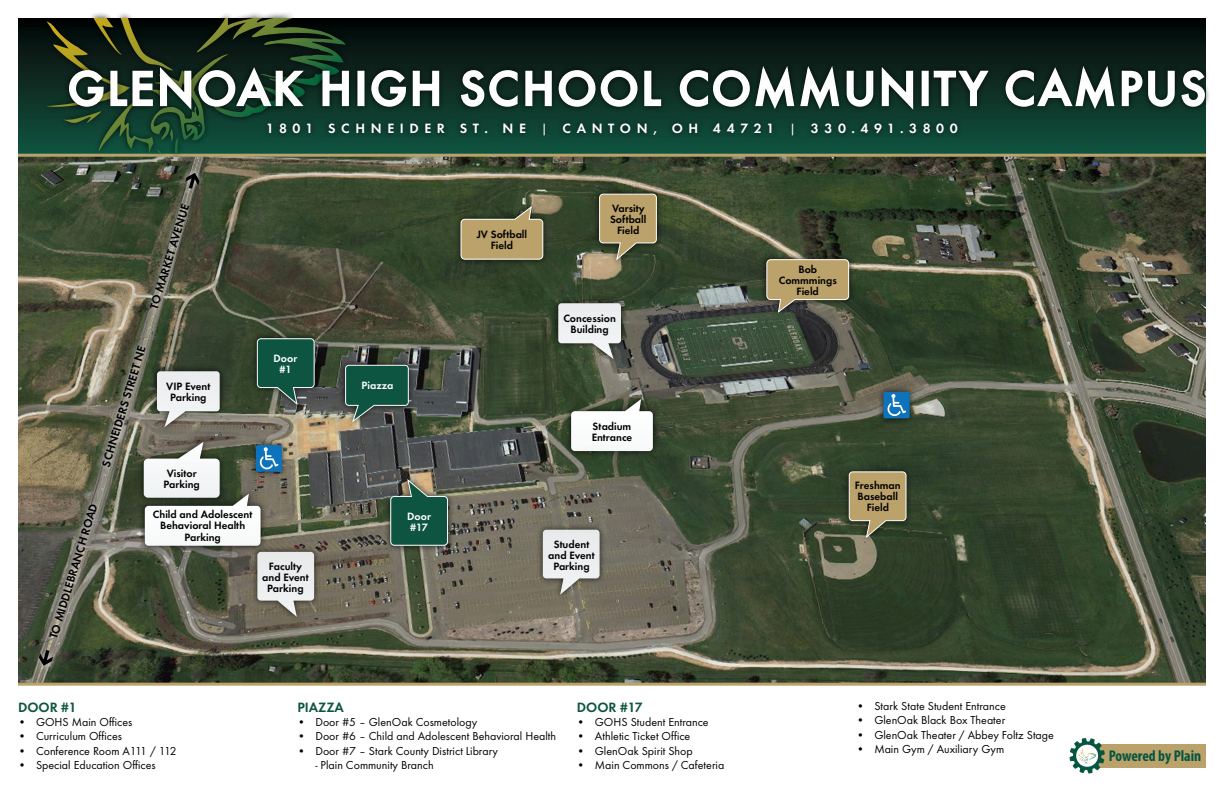
<style>
.page{position:relative;width:1224px;height:792px;background:#fff}
.page>*{position:absolute;margin:0;border:0;box-sizing:border-box;transform-origin:0 0}
.t1{font:500 50px "Futura T";letter-spacing:.05em;color:#fff}
.t2{font:700 condensed 15.6px "Myriad Pro";color:#065541}
.t3{font:600 14px "Futura T";letter-spacing:.4em;color:#fff}
.t4{font:600 14px "Futura T";color:#0d5540}
.t5{font:12px "Futura T";color:#000}
.t6{font:600 12px "Futura T";color:#000}
.t7{font:600 11px/11px "Futura T";color:#000;text-align:center}
.t8{font:600 11px "Futura T";color:#fff}
.s1{font-weight:400}
</style>
<div class="page">
<img style="left:18px;top:157px;width:1188px;height:526px">
<svg style="left:41px;top:196px;width:156px;height:451px"></svg>
<div style="left:137px;top:436px;width:89px;height:68px;background:#000;opacity:.75"></div>
<div style="left:251px;top:545px;width:70px;height:77px;background:#000;opacity:.75"></div>
<svg style="left:257px;top:552px;width:57px;height:65px"></svg>
<div style="left:250px;top:332px;width:71px;height:79px;background:#000;opacity:.75"></div>
<svg style="left:256px;top:338px;width:59px;height:68px"></svg>
<div style="left:384px;top:473px;width:71px;height:79px;background:#000;opacity:.75"></div>
<svg style="left:390px;top:478px;width:59px;height:68px"></svg>
<div style="left:536px;top:523px;width:70px;height:77px;background:#000;opacity:.75"></div>
<svg style="left:543px;top:530px;width:57px;height:65px"></svg>
<div style="left:593px;top:187px;width:70px;height:79px;background:#000;opacity:.75"></div>
<svg style="left:599px;top:193px;width:58px;height:69px"></svg>
<div style="left:842px;top:465px;width:71px;height:79px;background:#000;opacity:.75"></div>
<svg style="left:848px;top:471px;width:59px;height:69px"></svg>
<div style="left:138px;top:488px;width:129px;height:64px;background:#000;opacity:.75"></div>
<div style="left:454px;top:201px;width:96px;height:65px;background:#000;opacity:.75"></div>
<svg style="left:460px;top:205px;width:84px;height:55px"></svg>
<div style="left:760px;top:253px;width:96px;height:65px;background:#000;opacity:.75"></div>
<svg style="left:766px;top:259px;width:84px;height:55px"></svg>
<div style="left:565px;top:394px;width:94px;height:64px;background:#000;opacity:.75"></div>
<svg style="left:571px;top:399px;width:82px;height:52px"></svg>
<div style="left:150px;top:365px;width:76px;height:68px;background:#000;opacity:.75"></div>
<svg style="left:157px;top:371px;width:63px;height:56px"></svg>
<div style="left:552px;top:297px;width:76px;height:68px;background:#000;opacity:.75"></div>
<svg style="left:558px;top:303px;width:63px;height:56px"></svg>
<div style="left:339px;top:358px;width:76px;height:70px;background:#000;opacity:.75"></div>
<svg style="left:345px;top:364px;width:64px;height:60px"></svg>
<svg style="left:176px;top:164px;width:33px;height:34px"></svg>
<svg style="left:30px;top:641px;width:32px;height:34px"></svg>
<div style="left:18px;top:18px;width:1188px;height:136px;background:linear-gradient(to bottom,#050405,#125440)"></div>
<hr style="left:18px;top:154px;width:1188px;height:3px;background:#bba16a">
<hr style="left:18px;top:683px;width:1188px;height:3px;background:#bba16a">
<div style="left:1098px;top:744px;width:108px;height:23px;background:#bba16a"></div>
<svg style="left:1070px;top:738px;width:35px;height:36px"></svg>
<div style="left:41px;top:11px;width:310px;height:149px;background:#000;opacity:.75"></div>
<div style="left:63px;top:61px;width:1148px;height:54px;background:#000;opacity:.75"></div>
<svg style="left:68px;top:18px;width:282px;height:94px"></svg>
<div style="left:357px;top:71px;width:7px;height:35px;border:2px solid #fff"></div>
<svg style="left:370px;top:69px;width:70px;height:39px"></svg>
<svg style="left:460px;top:69px;width:202px;height:39px"></svg>
<svg style="left:679px;top:63px;width:161px;height:49px"></svg>
<svg style="left:846px;top:70px;width:28px;height:38px"></svg>
<svg style="left:881px;top:65px;width:33px;height:47px"></svg>
<div style="left:922px;top:71px;width:7px;height:35px;border:2px solid #fff"></div>
<svg style="left:933px;top:70px;width:57px;height:37px"></svg>
<svg style="left:1005px;top:63px;width:201px;height:49px"></svg>
<div style="left:262px;top:117px;width:701px;height:24px;background:#000;opacity:.75"></div>
<div style="left:877px;top:385px;width:39px;height:40px;background:#000;opacity:.75"></div>
<svg style="left:883px;top:392px;width:27px;height:26px"></svg>
<div style="left:249px;top:439px;width:39px;height:39px;background:#000;opacity:.75"></div>
<svg style="left:144px;top:442px;width:138px;height:104px"></svg>
<p class="t1" style="left:68px;top:59px;width:1140px">GLENOAK HIGH SCHOOL COMMUNITY CAMPUS</p>
<p class="t3" style="left:266px;top:120px;width:693px">1801 SCHNEIDER ST. NE <span class="s1">|</span> CANTON, OH 44721 <span class="s1">|</span> 330.491.3800</p>
<p class="t6" style="left:147px;top:307px;width:111px;rotate:-73deg">TO MARKET AVENUE</p>
<p class="t6" style="left:99px;top:464px;width:127px;rotate:-73deg">SCHNEIDERS STREET NE</p>
<p class="t7" style="left:166px;top:381px;width:46px">VIP Event<br>Parking</p>
<p class="t7" style="left:167px;top:467px;width:31px">Visitor</p>
<p class="t7" style="left:164px;top:478px;width:38px">Parking</p>
<p class="t6" style="left:46px;top:636px;width:142px;rotate:-73deg">TO MIDDLEBRANCH ROAD</p>
<p class="t7" style="left:153px;top:509px;width:101px">Child and Adolescent<br>Behavioral Health</p>
<p class="t7" style="left:185px;top:532px;width:38px">Parking</p>
<p class="t8" style="left:274px;top:351px;width:25px">Door</p>
<p class="t8" style="left:279px;top:362px;width:14px">#1</p>
<p class="t7" style="left:262px;top:560px;width:48px">Faculty and Event<br>Parking</p>
<p class="t8" style="left:362px;top:379px;width:33px">Piazza</p>
<p class="t8" style="left:407px;top:510px;width:25px">Door</p>
<p class="t8" style="left:410px;top:521px;width:19px">#17</p>
<p class="t7" style="left:477px;top:229px;width:52px">JV Softball</p>
<p class="t7" style="left:491px;top:240px;width:24px">Field</p>
<p class="t7" style="left:610px;top:202px;width:38px">Varsity<br>Softball<br>Field</p>
<p class="t7" style="left:563px;top:313px;width:54px">Concession<br>Building</p>
<p class="t7" style="left:593px;top:421px;width:40px">Stadium</p>
<p class="t7" style="left:592px;top:432px;width:42px">Entrance</p>
<p class="t7" style="left:548px;top:538px;width:48px">Student and Event<br>Parking</p>
<p class="t4" style="left:18px;top:699px;width:60px">DOOR #1</p>
<p class="t5" style="left:18px;top:715px;width:116px">• GOHS Main Offices</p>
<p class="t5" style="left:18px;top:729px;width:106px">• Curriculum Offices</p>
<p class="t5" style="left:18px;top:744px;width:160px">• Conference Room A111 / 112</p>
<p class="t5" style="left:18px;top:758px;width:139px">• Special Education Offices</p>
<p class="t4" style="left:297px;top:699px;width:48px">PIAZZA</p>
<p class="t5" style="left:297px;top:715px;width:181px">• Door #5 – GlenOak Cosmetology</p>
<p class="t5" style="left:297px;top:729px;width:260px">• Door #6 – Child and Adolescent Behavioral Health</p>
<p class="t5" style="left:297px;top:744px;width:202px">• Door #7 – Stark County District Library</p>
<p class="t5" style="left:315px;top:758px;width:120px">- Plain Community Branch</p>
<p class="t4" style="left:577px;top:699px;width:67px">DOOR #17</p>
<p class="t5" style="left:577px;top:715px;width:133px">• GOHS Student Entrance</p>
<p class="t5" style="left:577px;top:729px;width:115px">• Athletic Ticket Office</p>
<p class="t5" style="left:577px;top:744px;width:117px">• GlenOak Spirit Shop</p>
<p class="t5" style="left:577px;top:758px;width:149px">• Main Commons / Cafeteria</p>
<p class="t7" style="left:798px;top:263px;width:20px">Bob</p>
<p class="t7" style="left:779px;top:274px;width:60px">Commmings<br>Field</p>
<p class="t7" style="left:855px;top:480px;width:47px">Freshman<br>Baseball<br>Field</p>
<p class="t5" style="left:856px;top:699px;width:151px">• Stark State Student Entrance</p>
<p class="t5" style="left:856px;top:713px;width:150px">• GlenOak Black Box Theater</p>
<p class="t5" style="left:856px;top:728px;width:199px">• GlenOak Theater / Abbey Foltz Stage</p>
<p class="t5" style="left:856px;top:742px;width:149px">• Main Gym / Auxiliary Gym</p>
<p class="t2" style="left:1109px;top:746px;width:94px">Powered by Plain</p>
</div>
